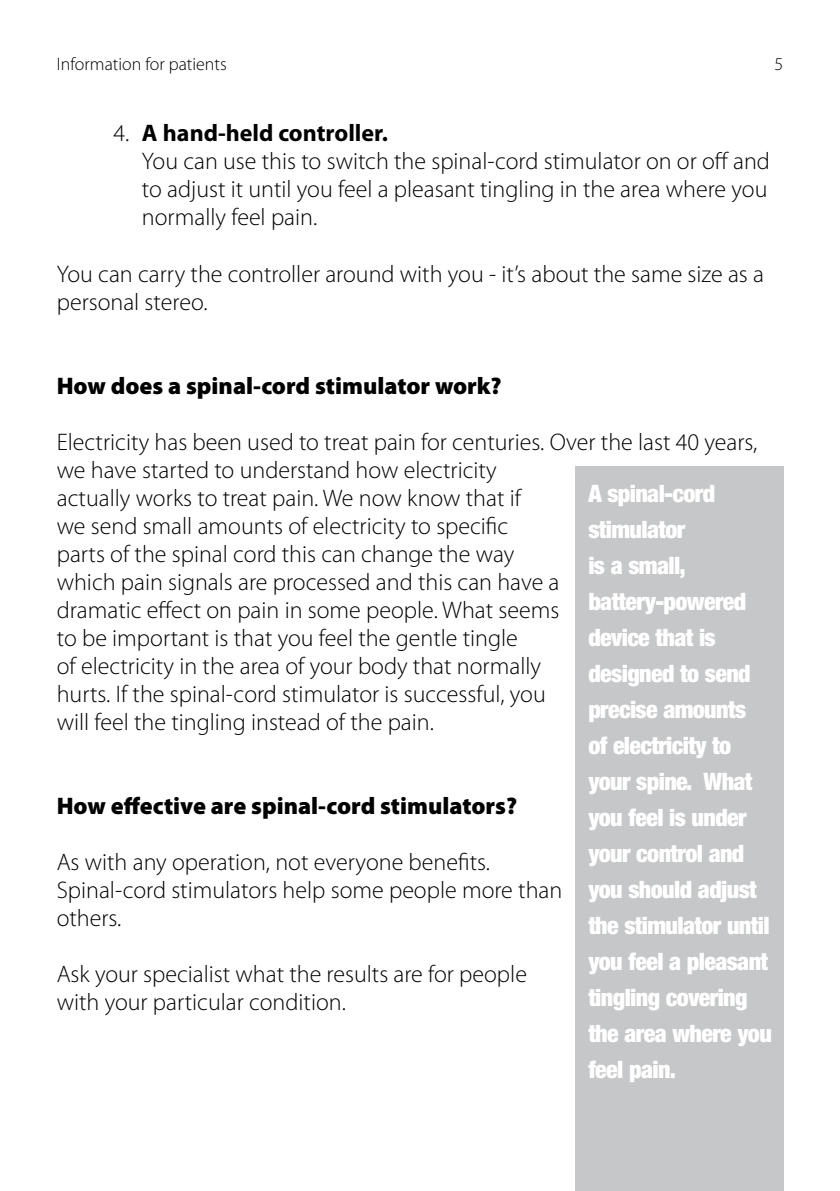
<style>
.page{position:relative;width:840px;height:1191px;background:#fff}
.page>*{position:absolute;margin:0;border:0;box-sizing:border-box;transform-origin:0 0}
.t1{font:300 24px/28px "Myriad Pro";color:#000}
.t2{font:900 condensed 24px/36px "Helvetica Neue LT Std";letter-spacing:-.025em;color:#fff}
.t3{font:900 24px "Myriad Pro";color:#000}
.t4{font:300 18px "Myriad Pro";color:#000}
.s1{font-weight:700}
</style>
<div class="page">
<div style="left:574px;top:466px;width:208px;height:725px;background:#c6c7c8"></div>
<p class="t4" style="left:57px;top:53px;width:171px">Information for patients</p>
<p class="t4" style="left:774px;top:53px;width:10px">5</p>
<p class="t1" style="left:142px;top:119px;width:629px;text-indent:-28px">4. <span class="s1">A hand-held controller.<br></span>You can use this to switch the spinal‑cord stimulator on or off and to adjust it until you feel a pleasant tingling in the area where you normally feel pain.</p>
<p class="t1" style="left:57px;top:259px;width:708px">You can carry the controller around with you - it’s about the same size as a personal stereo.</p>
<p class="t3" style="left:57px;top:369px;width:446px">How does a spinal‑cord stimulator work?</p>
<p class="t1" style="left:57px;top:427px;width:701px">Electricity has been used to treat pain for centuries. Over the last 40 years, we have started to understand how electricity<br>actually works to treat pain. We now know that if<br>we send small amounts of electricity to specific<br>parts of the spinal cord this can change the way<br>which pain signals are processed and this can have a<br>dramatic effect on pain in some people. What seems<br>to be important is that you feel the gentle tingle<br>of electricity in the area of your body that normally<br>hurts. If the spinal‑cord stimulator is successful, you<br>will feel the tingling instead of the pain.</p>
<p class="t2" style="left:588px;top:475px;width:185px">A spinal‑cord stimulator<br>is a small, battery‑powered device that is designed to send precise amounts<br>of electricity to your spine. What you feel is under your control and you should adjust the stimulator until you feel a pleasant tingling covering the area where you feel pain.</p>
<p class="t3" style="left:57px;top:789px;width:462px">How effective are spinal‑cord stimulators?</p>
<p class="t1" style="left:57px;top:847px;width:507px">As with any operation, not everyone benefits.<br>Spinal‑cord stimulators help some people more than others.</p>
<p class="t1" style="left:57px;top:959px;width:471px">Ask your specialist what the results are for people with your particular condition.</p>
</div>
